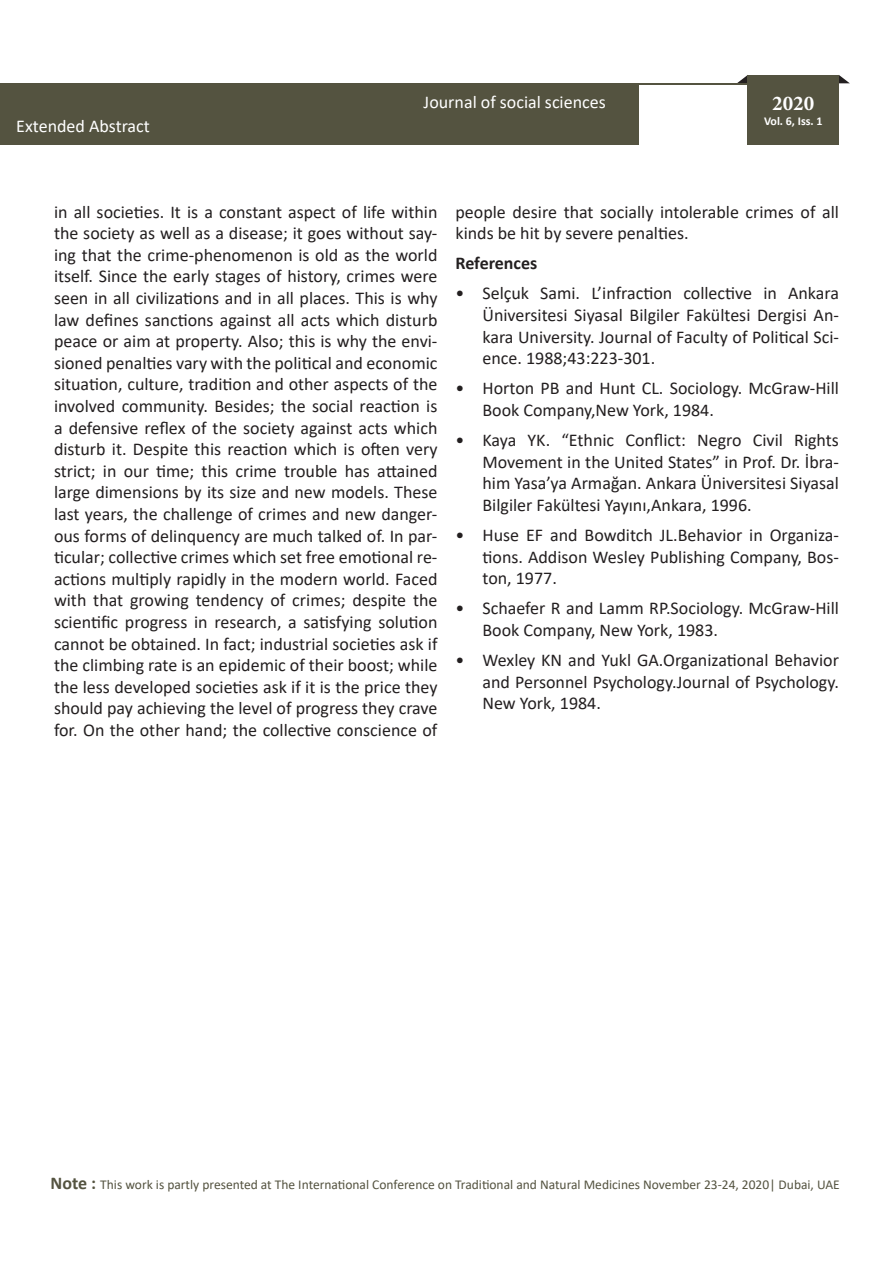
<style>
.page{position:relative;width:893px;height:1263px;background:#fff}
.page>*{position:absolute;margin:0;border:0;box-sizing:border-box;transform-origin:0 0}
.t1{font:700 21px "Minion Pro";color:#fff}
.t2{font:18px/21.6px "Calibri";color:#231f20;text-align:justify}
.t3{font:18px "Calibri";color:#fff}
.t4{font:700 18px "Calibri";color:#231f20}
.t5{font:13.5px "Calibri";color:#545340}
.t6{font:700 12px "Calibri";color:#fff}
.s1{font-weight:700;font-size:18px}
</style>
<div class="page">
<svg style="left:839px;top:75px;width:11px;height:8px"></svg>
<svg style="left:737px;top:75px;width:11px;height:8px"></svg>
<div style="left:1px;top:83px;width:838px;height:62px;background:#545340"></div>
<div style="left:639px;top:85px;width:203px;height:60px;background:#fff"></div>
<div style="left:748px;top:75px;width:91px;height:70px;background:#545340"></div>
<p class="t3" style="left:16px;top:113px;width:135px">Extended Abstract</p>
<p class="t3" style="left:424px;top:89px;width:184px">Journal of social sciences</p>
<p class="t1" style="left:772px;top:89px;width:43px">2020</p>
<p class="t6" style="left:764px;top:112px;width:60px">Vol. 6, Iss. 1</p>
<p class="t2" style="left:54px;top:200px;width:385px">in all societies. It is a constant aspect of life within the society as well as a disease; it goes without say&shy;ing that the crime-phenomenon is old as the world itself. Since the early stages of history, crimes were seen in all civilizations and in all places. This is why law defines sanctions against all acts which disturb peace or aim at property. Also; this is why the envi&shy;sioned penalties vary with the political and economic situation, culture, tradition and other aspects of the involved community. Besides; the social reaction is a defensive reflex of the society against acts which disturb it. Despite this reaction which is often very strict; in our time; this crime trouble has attained large dimensions by its size and new models. These last years, the challenge of crimes and new danger&shy;ous forms of delinquency are much talked of. In par&shy;ticular; collective crimes which set free emotional re&shy;actions multiply rapidly in the modern world. Faced with that growing tendency of crimes; despite the scientific progress in research, a satisfying solution cannot be obtained. In fact; industrial societies ask if the climbing rate is an epidemic of their boost; while the less developed societies ask if it is the price they should pay achieving the level of progress they crave for. On the other hand; the collective conscience of</p>
<p class="t2" style="left:455px;top:200px;width:385px">people desire that socially intolerable crimes of all kinds be hit by severe penalties.</p>
<p class="t4" style="left:455px;top:251px;width:83px">References</p>
<p class="t2" style="left:482px;top:282px;width:358px;text-indent:-27px">• Selçuk Sami. L’infraction collective in Ankara Üniversitesi Siyasal Bilgiler Fakültesi Dergisi An&shy;kara University. Journal of Faculty of Political Sci&shy;ence. 1988;43:223-301.</p>
<p class="t2" style="left:482px;top:377px;width:358px;text-indent:-27px">• Horton PB and Hunt CL. Sociology. McGraw-Hill<br>Book Company,New York, 1984.</p>
<p class="t2" style="left:482px;top:429px;width:358px;text-indent:-27px">• Kaya YK. “Ethnic Conflict: Negro Civil Rights Movement in the United States” in Prof. Dr. İbra&shy;him Yasa’ya Armağan. Ankara Üniversitesi Siyasal Bilgiler Fakültesi Yayını,Ankara, 1996.</p>
<p class="t2" style="left:482px;top:524px;width:358px;text-indent:-27px">• Huse EF and Bowditch JL.Behavior in Organiza&shy;tions. Addison Wesley Publishing Company, Bos&shy;ton, 1977.</p>
<p class="t2" style="left:482px;top:597px;width:358px;text-indent:-27px">• Schaefer R and Lamm RP.Sociology. McGraw-Hill<br>Book Company, New York, 1983.</p>
<p class="t2" style="left:482px;top:649px;width:358px;text-indent:-27px">• Wexley KN and Yukl GA.Organizational Behavior and Personnel Psychology.Journal of Psychology.<br>New York, 1984.</p>
<p class="t5" style="left:51px;top:1175px;width:791px"><span class="s1">Note :</span> This work is partly presented at The International Conference on Traditional and Natural Medicines November 23-24, 2020| Dubai, UAE</p>
</div>
